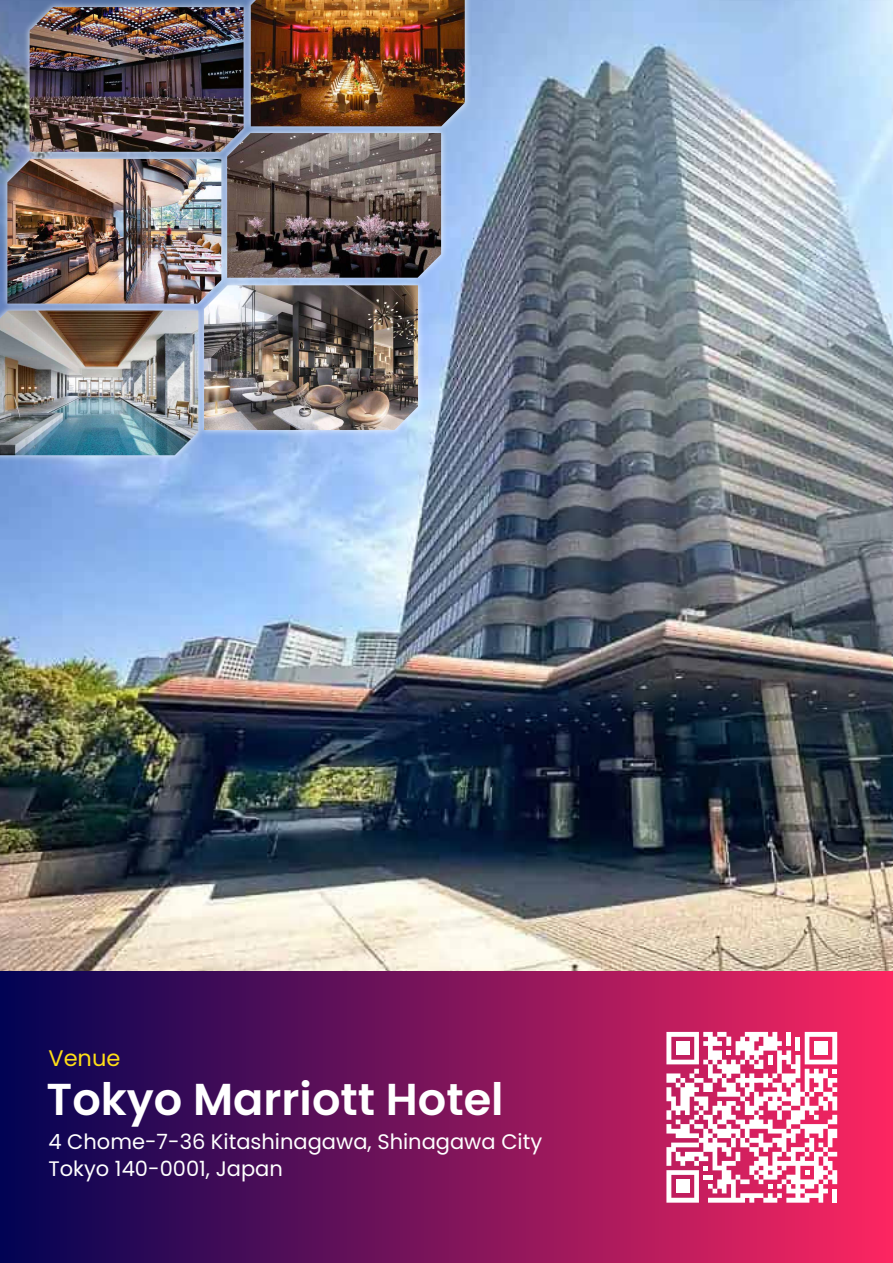
<style>
.page{position:relative;width:893px;height:1263px;background:#fff}
.page>*{position:absolute;margin:0;border:0;box-sizing:border-box;transform-origin:0 0}
.t1{font:600 44.7px "Poppins";color:#fff}
.t2{font:22.5px "Poppins";color:#ffde17}
.t3{font:21px/27px "Poppins";color:#fff}
</style>
<div class="page">
<img style="left:0;top:0;width:893px;height:971px">
<img style="left:427px;top:136px;width:23px;height:151px">
<img style="left:230px;top:136px;width:211px;height:142px">
<img style="left:253px;top:0;width:221px;height:136px">
<img style="left:253px;top:0;width:212px;height:126px">
<img style="left:207px;top:276px;width:220px;height:163px">
<img style="left:207px;top:285px;width:211px;height:145px">
<img style="left:0;top:150px;width:230px;height:163px">
<img style="left:7px;top:159px;width:214px;height:145px">
<img style="left:0;top:301px;width:207px;height:163px">
<img style="left:0;top:311px;width:198px;height:144px">
<img style="left:20px;top:0;width:233px;height:161px">
<img style="left:30px;top:7px;width:214px;height:145px">
<div style="left:0;top:971px;width:893px;height:292px;background:linear-gradient(to right,#010354,#fd2661)"></div>
<svg style="left:666px;top:1032px;width:171px;height:171px"></svg>
<div style="left:676px;top:1041px;width:14px;height:14px;background:#fff"></div>
<div style="left:814px;top:1041px;width:14px;height:14px;background:#fff"></div>
<div style="left:676px;top:1179px;width:14px;height:14px;background:#fff"></div>
<p class="t2" style="left:48px;top:1045px;width:73px">Venue</p>
<h1 class="t1" style="left:47px;top:1073px;width:458px">Tokyo Marriott Hotel</h1>
<p class="t3" style="left:48px;top:1128px;width:495px">4 Chome-7-36 Kitashinagawa, Shinagawa City<br>Tokyo 140-0001, Japan</p>
</div>
